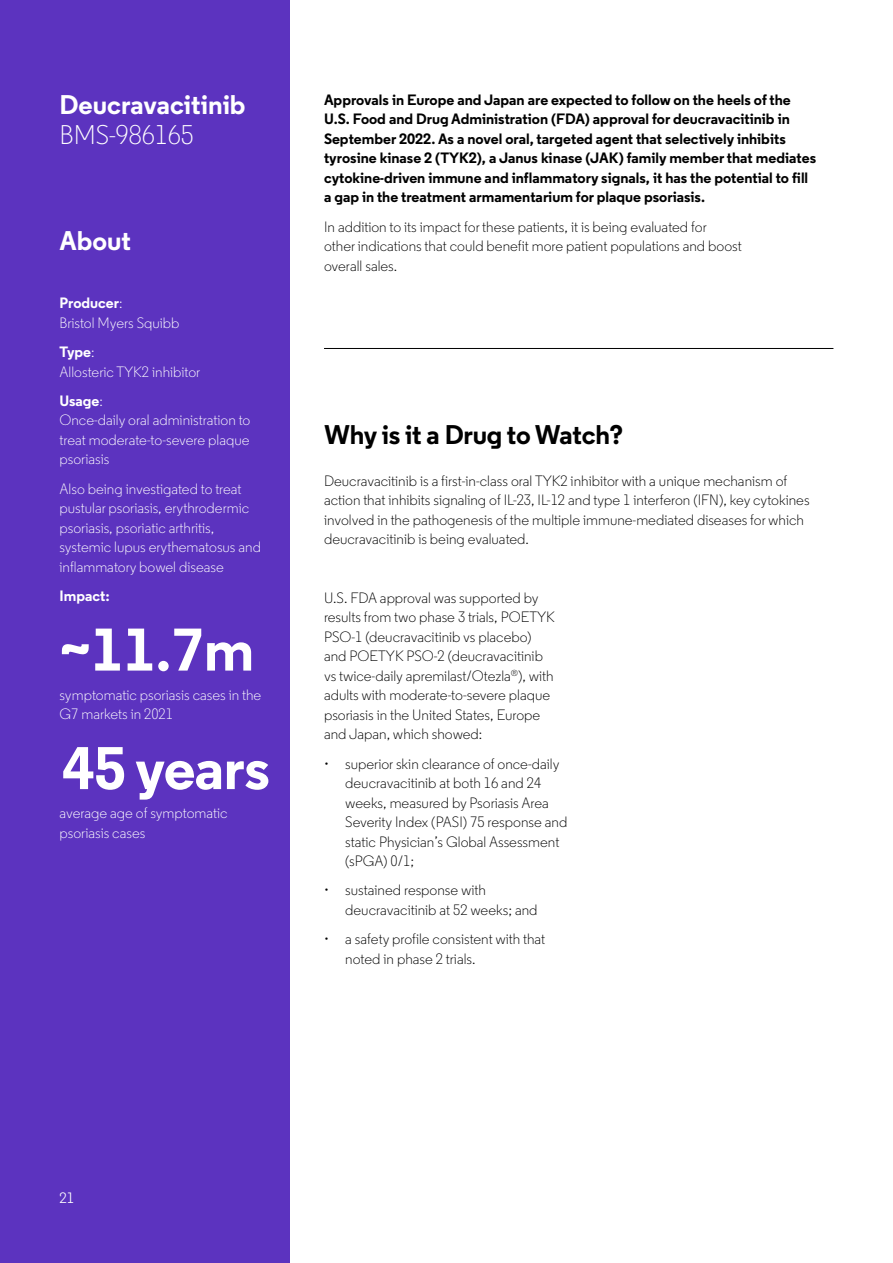
<style>
.page{position:relative;width:893px;height:1263px;background:#fff}
.page>*{position:absolute;margin:0;border:0;box-sizing:border-box;transform-origin:0 0}
.Side_Panel_info_whit{font:700 60px "Regular Clarivate";letter-spacing:-.01em;color:#fff}
.Drug_name_15_16pt_wh{font:700 27px/30px "Regular Clarivate";color:#fff}
.Headline_18_18pt_SPA{font:700 27px "Regular Clarivate";letter-spacing:-.01em;color:#000}
.Side_Panel_info_whit-2{font:700 27px "Regular Clarivate";color:#fff}
.body_copy_10_13pt_SP{font:300 15px/19.5px "Regular Clarivate";color:#000}
.Intro_bold_10_13pt{font:700 15px/19.5px "Regular Clarivate";color:#000}
.Side_Panel_info_whit-3{font:300 15px/19.5px "Regular Clarivate";color:#fff}
.Side_Panel_info_whit-4{font:700 15px "Regular Clarivate";color:#fff}
.Page_Number___10-13{font:15px "Regular Clarivate";color:#fff}
.s1{font-weight:300}
.s2{font-weight:700}
</style>
<div class="page">
<div style="left:0;top:0;width:289px;height:1263px;background:#5c33bf"></div>
<hr style="left:324px;top:348px;width:509px;height:1px;background:#000">
<p class="Drug_name_15_16pt_wh" style="left:60px;top:89px;width:188px">Deucravacitinib<br><span class="s1">BMS-986165</span></p>
<p class="Side_Panel_info_whit-2" style="left:60px;top:223px;width:73px">About</p>
<p class="Side_Panel_info_whit-3" style="left:60px;top:293px;width:121px"><span class="s2">Producer</span>:<br>Bristol Myers Squibb</p>
<p class="Side_Panel_info_whit-3" style="left:60px;top:342px;width:142px"><span class="s2">Type</span>:<br>Allosteric TYK2 inhibitor</p>
<p class="Side_Panel_info_whit-3" style="left:60px;top:391px;width:192px"><span class="s2">Usage</span>:<br>Once-daily oral administration to treat moderate-to-severe plaque psoriasis</p>
<p class="Side_Panel_info_whit-3" style="left:60px;top:479px;width:203px">Also being investigated to treat pustular psoriasis, erythrodermic psoriasis, psoriatic arthritis, systemic lupus erythematosus and inflammatory bowel disease</p>
<p class="Side_Panel_info_whit-4" style="left:60px;top:586px;width:52px">Impact:</p>
<p class="Side_Panel_info_whit" style="left:60px;top:610px;width:196px">~11.7m</p>
<p class="Side_Panel_info_whit-3" style="left:60px;top:685px;width:203px">symptomatic psoriasis cases in the<br>G7 markets in 2021</p>
<p class="Side_Panel_info_whit" style="left:62px;top:729px;width:209px">45 years</p>
<p class="Side_Panel_info_whit-3" style="left:60px;top:803px;width:170px">average age of symptomatic psoriasis cases</p>
<p class="Intro_bold_10_13pt" style="left:324px;top:90px;width:494px">Approvals in Europe and Japan are expected to follow on the heels of the U.S. Food and Drug Administration (FDA) approval for deucravacitinib in September 2022. As a novel oral, targeted agent that selectively inhibits tyrosine kinase 2 (TYK2), a Janus kinase (JAK) family member that mediates cytokine-driven immune and inflammatory signals, it has the potential to fill a gap in the treatment armamentarium for plaque psoriasis.</p>
<p class="body_copy_10_13pt_SP" style="left:324px;top:217px;width:419px">In addition to its impact for these patients, it is being evaluated for<br>other indications that could benefit more patient populations and boost overall sales.</p>
<p class="Headline_18_18pt_SPA" style="left:324px;top:417px;width:301px">Why is it a Drug to Watch?</p>
<p class="body_copy_10_13pt_SP" style="left:324px;top:471px;width:487px">Deucravacitinib is a first-in-class oral TYK2 inhibitor with a unique mechanism of action that inhibits signaling of IL-23, IL-12 and type 1 interferon (IFN), key cytokines involved in the pathogenesis of the multiple immune-mediated diseases for which deucravacitinib is being evaluated.</p>
<p class="body_copy_10_13pt_SP" style="left:324px;top:588px;width:232px">U.S. FDA approval was supported by results from two phase 3 trials, POETYK PSO-1 (deucravacitinib vs placebo) and POETYK PSO-2 (deucravacitinib vs twice-daily apremilast/Otezla<sup>®</sup>), with adults with moderate-to-severe plaque psoriasis in the United States, Europe and Japan, which showed:</p>
<p class="body_copy_10_13pt_SP" style="left:345px;top:754px;width:224px;text-indent:-21px">• superior skin clearance of once-daily deucravacitinib at both 16 and 24 weeks, measured by Psoriasis Area<br>Severity Index (PASI) 75 response and static Physician’s Global Assessment (sPGA) 0/1;</p>
<p class="body_copy_10_13pt_SP" style="left:345px;top:880px;width:194px;text-indent:-21px">• sustained response with deucravacitinib at 52 weeks; and</p>
<p class="body_copy_10_13pt_SP" style="left:345px;top:929px;width:201px;text-indent:-21px">• a safety profile consistent with that noted in phase 2 trials.</p>
<p class="Page_Number___10-13" style="left:60px;top:1189px;width:16px">21</p>
</div>
